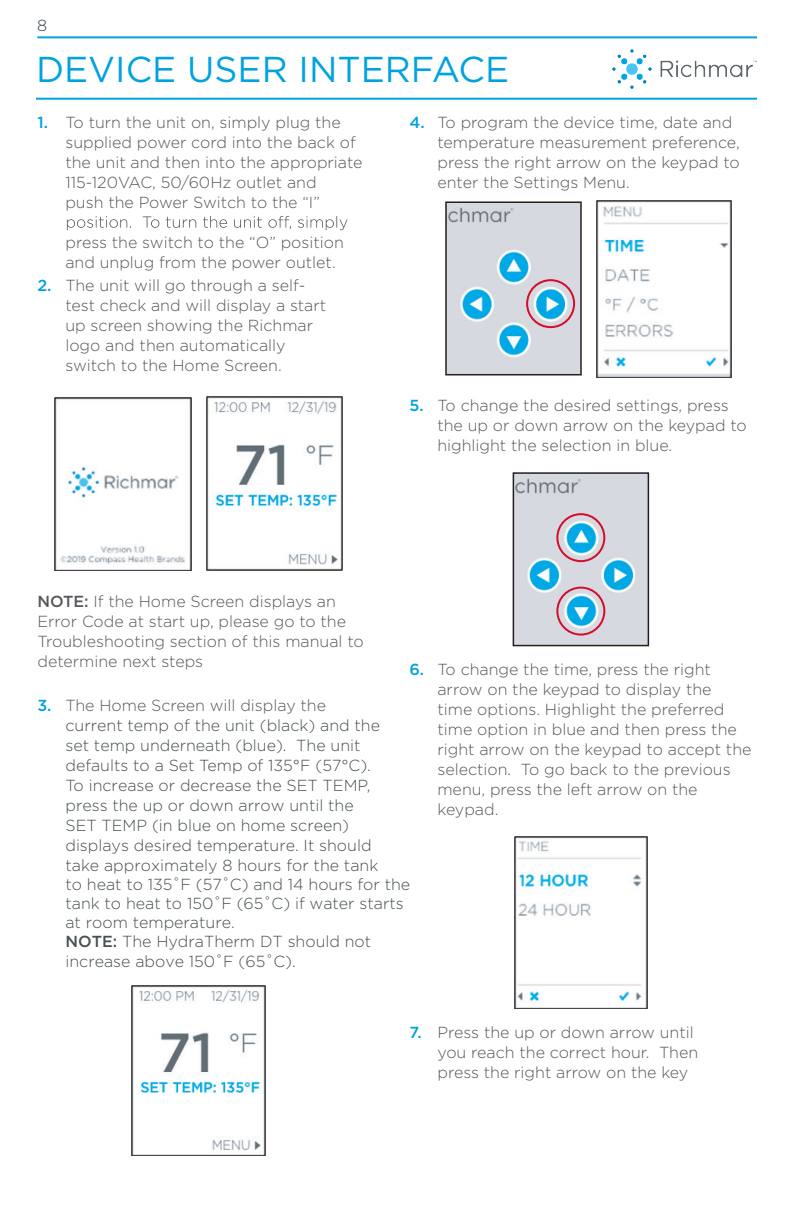
<style>
.page{position:relative;width:792px;height:1224px;background:#fff}
.page>*{position:absolute;margin:0;border:0;box-sizing:border-box;transform-origin:0 0}
.t1{font:36px "Gotham";color:#00a2df}
.t2{font:300 16px/20px "Gotham";color:#54575a}
.t3{font:300 16px/20px "Gotham";color:#474f52}
.t4{font:300 16px "Gotham";color:#313e48}
.s1{font-weight:500;color:#00a2df}
.s2{font-weight:500}
.s3{color:#54575a}
</style>
<div class="page">
<img style="left:612px;top:49px;width:145px;height:40px">
<hr style="left:36px;top:98px;width:721px;height:2px;background:#00a2df">
<hr style="left:37px;top:36px;width:720px;height:2px;background:#00a2df">
<svg style="left:67px;top:216px;width:281px;height:14px"></svg>
<img style="left:54px;top:397px;width:138px;height:173px">
<img style="left:206px;top:397px;width:137px;height:174px">
<img style="left:132px;top:986px;width:133px;height:169px">
<img style="left:514px;top:836px;width:134px;height:173px">
<img style="left:596px;top:200px;width:135px;height:177px">
<img style="left:448px;top:204px;width:131px;height:168px">
<div style="left:445px;top:201px;width:137px;height:174px;border:2px solid #231f20"></div>
<div style="left:526px;top:279px;width:49px;height:49px;border:2px solid #d30d2b;border-radius:50%"></div>
<img style="left:516px;top:475px;width:130px;height:168px">
<div style="left:513px;top:472px;width:136px;height:174px;border:2px solid #231f20"></div>
<div style="left:556px;top:513px;width:49px;height:49px;border:2px solid #d30d2b;border-radius:50%"></div>
<div style="left:556px;top:587px;width:49px;height:49px;border:2px solid #d30d2b;border-radius:50%"></div>
<p class="t4" style="left:37px;top:15px;width:12px">8</p>
<h1 class="t1" style="left:36px;top:47px;width:475px">DEVICE USER INTERFACE</h1>
<p class="t2" style="left:65px;top:112px;width:299px;text-indent:-28px"><span class="s1">1.</span> To turn the unit on, simply plug the supplied power cord into the back of the unit and then into the appropriate 115-120VAC, 50/60Hz outlet and<br>push the Power Switch to the “I”</p>
<p class="t2" style="left:65px;top:232px;width:280px">press the switch to the “O” position and unplug from the power outlet.</p>
<p class="t2" style="left:65px;top:275px;width:262px;text-indent:-28px"><span class="s1">2.</span> The unit will go through a self&shy;test check and will display a start up screen showing the Richmar logo and then automatically switch to the Home Screen.</p>
<p class="t2" style="left:437px;top:112px;width:304px;text-indent:-28px"><span class="s1">4.</span> To program the device time, date and temperature measurement preference, press the right arrow on the keypad to enter the Settings Menu.</p>
<p class="t2" style="left:437px;top:395px;width:311px;text-indent:-28px"><span class="s1">5.</span> To change the desired settings, press the up or down arrow on the keypad to highlight the selection in blue.</p>
<p class="t2" style="left:37px;top:591px;width:328px"><span class="s2">NOTE:</span> If the Home Screen displays an Error Code at start up, please go to the Troubleshooting section of this manual to determine next steps</p>
<p class="t3" style="left:65px;top:695px;width:316px;text-indent:-28px"><span class="s1">3.</span> <span class="s3">The Home Screen will display the </span>current temp of the unit (black) and the set temp underneath (blue). The unit defaults to a Set Temp of 135°F (57°C).<br>To increase or decrease the SET TEMP, press the up or down arrow until the SET TEMP (in blue on home screen) displays desired temperature. It should</p>
<p class="t2" style="left:437px;top:659px;width:316px;text-indent:-28px"><span class="s1">6.</span> To change the time, press the right arrow on the keypad to display the<br>time options. Highlight the preferred time option in blue and then press the right arrow on the keypad to accept the selection. To go back to the previous menu, press the left arrow on the keypad.</p>
<p class="t3" style="left:65px;top:855px;width:346px;line-height:19.2px">take approximately 8 hours for the tank<br>to heat to 135˚F (57˚C) and 14 hours for the tank to heat to 150˚F (65˚C) if water starts at room temperature.<br><span class="s2">NOTE:</span> The HydraTherm DT should not increase above 150˚F (65˚C).</p>
<p class="t2" style="left:437px;top:1022px;width:262px;text-indent:-28px"><span class="s1">7.</span> Press the up or down arrow until you reach the correct hour. Then press the right arrow on the key</p>
</div>
